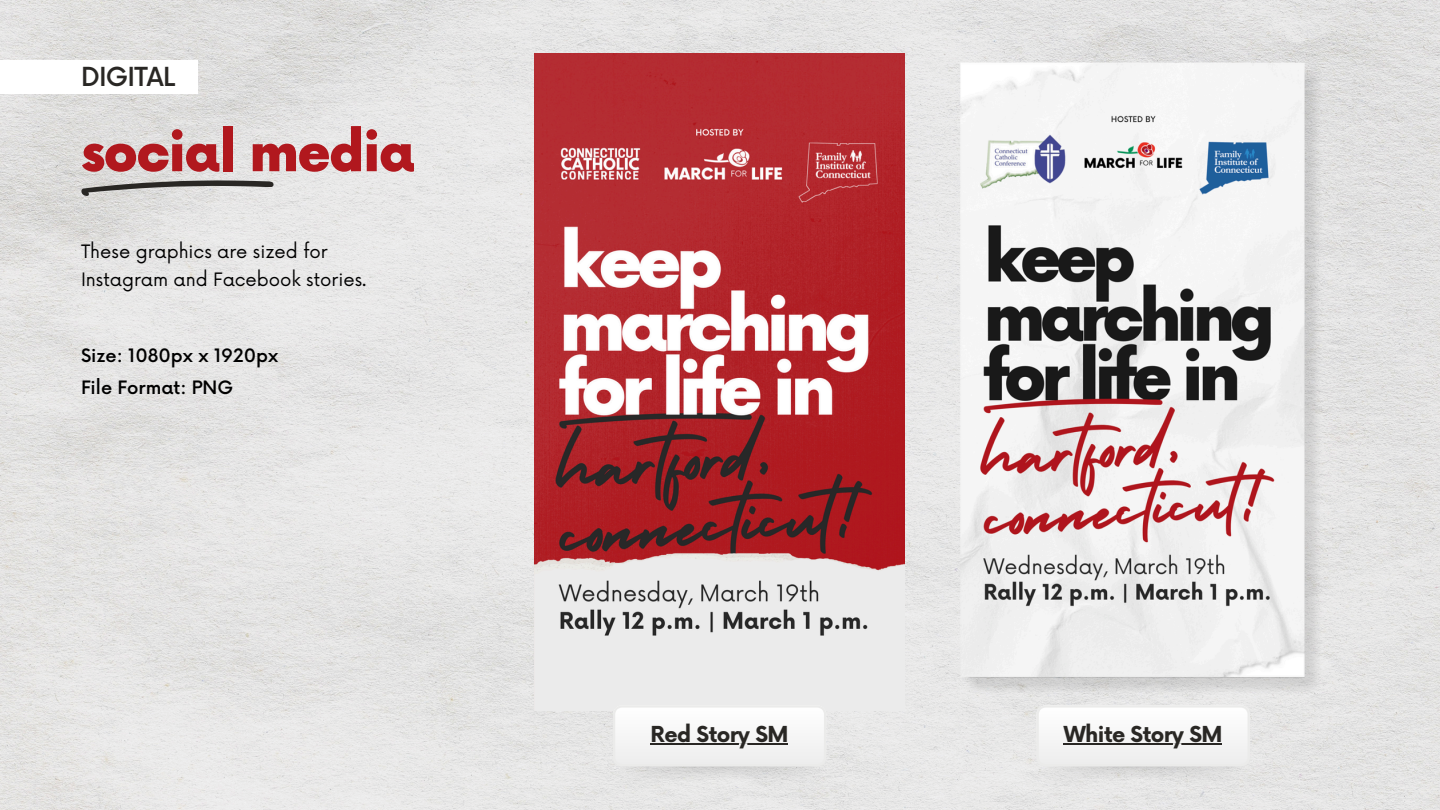
<style>
.page{position:relative;width:1440px;height:810px;background:#fff}
.page>*{position:absolute;margin:0;border:0;box-sizing:border-box;transform-origin:0 0}
.t1{font:900 54px "Now";letter-spacing:-.03em;color:#b1181e}
.t2{font:500 25.6px "Now";letter-spacing:-.03em;color:#292724}
.t3{font:700 21.5px "Now";letter-spacing:-.03em;color:#292724}
.t4{font:18px/28.5px "Now";color:#000}
.t5{font:500 18px "Now";color:#000}
</style>
<div class="page">
<img style="left:0;top:0;width:1440px;height:810px">
<svg style="left:81px;top:180px;width:193px;height:16px;background:#a2a19f"></svg>
<div style="left:0;top:60px;width:198px;height:34px;background:#fff"></div>
<img style="left:535px;top:53px;width:370px;height:658px">
<img style="left:958px;top:52px;width:370px;height:658px">
<img style="left:613px;top:766px;width:213px;height:27px">
<img style="left:1037px;top:766px;width:213px;height:27px">
<svg style="left:613px;top:705px;width:213px;height:61px"></svg>
<svg style="left:1037px;top:705px;width:213px;height:61px"></svg>
<hr style="left:651px;top:744px;width:137px;height:1px;background:#292724">
<hr style="left:1064px;top:744px;width:158px;height:1px;background:#292724">
<p class="t2" style="left:81px;top:63px;width:96px">DIGITAL</p>
<p class="t1" style="left:81px;top:123px;width:336px">social media</p>
<h2 class="t4" style="left:81px;top:238px;width:287px">These graphics are sized for<br>Instagram and Facebook stories.</h2>
<p class="t5" style="left:81px;top:345px;width:199px">Size: 1080px x 1920px</p>
<h1 class="t5" style="left:81px;top:378px;width:154px">File Format: PNG</h1>
<h4 class="t3" style="left:651px;top:723px;width:139px">Red Story SM</h4>
<h4 class="t3" style="left:1064px;top:723px;width:160px">White Story SM</h4>
</div>
